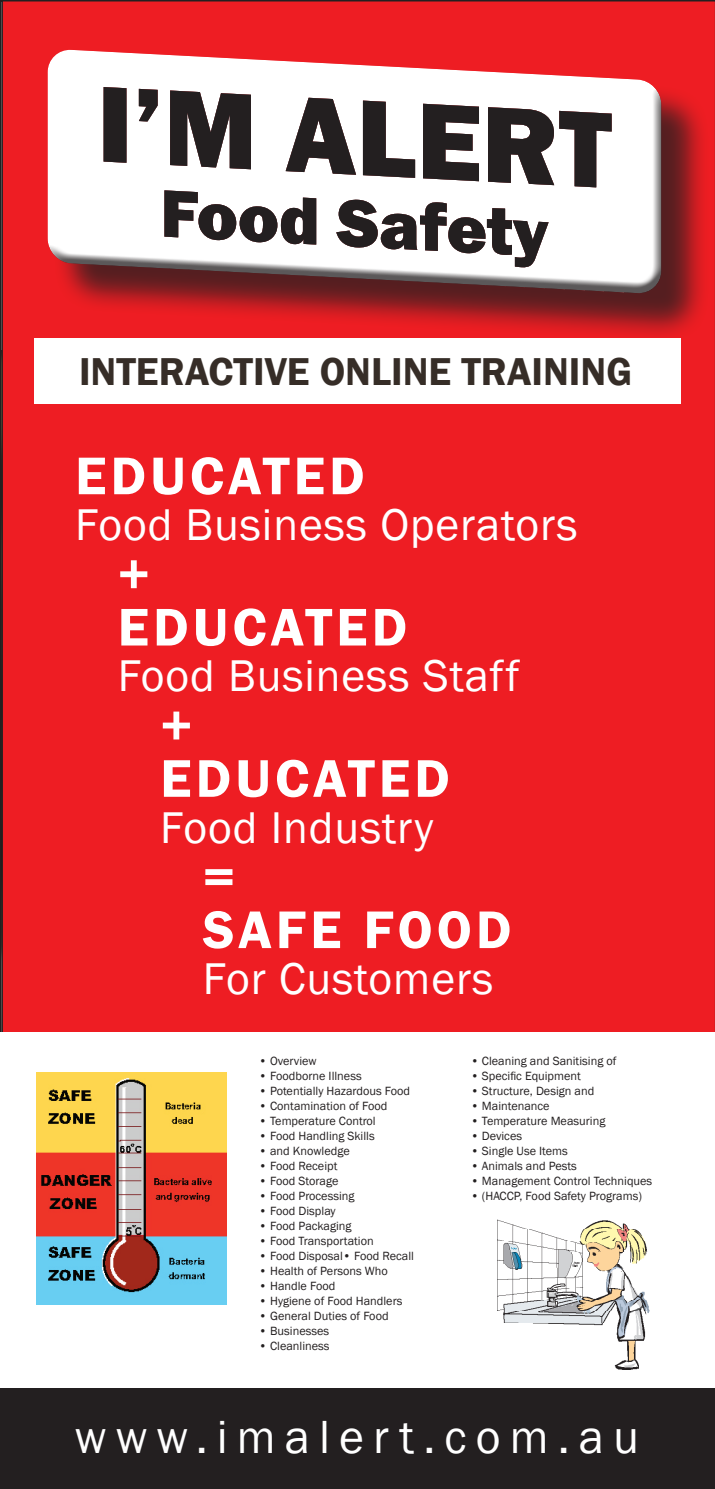
<style>
.page{position:relative;width:715px;height:1489px;background:#fff}
.page>*{position:absolute;margin:0;border:0;box-sizing:border-box;transform-origin:0 0}
.t1{font:600 54.8px "Franklin Gothic";letter-spacing:.075em;color:#fff}
.t2{font:47.75px "Franklin Gothic";letter-spacing:.19em;color:#fff}
.t3{font:45.67px "Franklin Gothic";letter-spacing:.02em;color:#fff}
.t4{font:600 39.95px "Franklin Gothic";color:#362d27}
.t5{font:12.25px "Franklin Gothic";color:#231f20}
</style>
<div class="page">
<div style="left:1px;top:0;width:713px;height:1032px;background:#ee1d23"></div>
<div style="left:53px;top:56px;width:656px;height:285px;background:#231f20;opacity:.75"></div>
<svg style="left:47px;top:48px;width:619px;height:7px;background:#ef2c32"></svg>
<svg style="left:47px;top:55px;width:623px;height:240px"></svg>
<div style="left:0;top:1386px;width:714px;height:102px;background:#231f20"></div>
<div style="left:0;top:1032px;width:714px;height:355px;background:#fff"></div>
<img style="left:36px;top:1072px;width:190px;height:231px">
<img style="left:497px;top:1219px;width:153px;height:149px">
<div style="left:34px;top:338px;width:646px;height:65px;background:#fff"></div>
<p class="t4" style="left:79px;top:347px;width:554px">INTERACTIVE ONLINE TRAINING</p>
<p class="t1" style="left:75px;top:442px;width:291px">EDUCATED</p>
<p class="t3" style="left:75px;top:496px;width:504px">Food Business Operators</p>
<p class="t1" style="left:118px;top:540px;width:34px">+</p>
<p class="t1" style="left:118px;top:593px;width:291px">EDUCATED</p>
<p class="t3" style="left:118px;top:647px;width:403px">Food Business Staff</p>
<p class="t1" style="left:160px;top:692px;width:34px">+</p>
<p class="t1" style="left:160px;top:744px;width:291px">EDUCATED</p>
<p class="t3" style="left:160px;top:798px;width:274px">Food Industry</p>
<p class="t1" style="left:203px;top:843px;width:34px">=</p>
<p class="t1" style="left:203px;top:896px;width:310px">SAFE FOOD</p>
<p class="t3" style="left:203px;top:950px;width:292px">For Customers</p>
<p class="t5" style="left:259px;top:1052px;width:59px">• Overview</p>
<p class="t5" style="left:259px;top:1067px;width:104px">• Foodborne Illness</p>
<p class="t5" style="left:259px;top:1082px;width:153px">• Potentially Hazardous Food</p>
<p class="t5" style="left:259px;top:1097px;width:130px">• Contamination of Food</p>
<p class="t5" style="left:259px;top:1112px;width:118px">• Temperature Control</p>
<p class="t5" style="left:259px;top:1127px;width:117px">• Food Handling Skills</p>
<p class="t5" style="left:259px;top:1142px;width:92px">• and Knowledge</p>
<p class="t5" style="left:259px;top:1157px;width:80px">• Food Receipt</p>
<p class="t5" style="left:259px;top:1172px;width:81px">• Food Storage</p>
<p class="t5" style="left:259px;top:1187px;width:97px">• Food Processing</p>
<p class="t5" style="left:259px;top:1202px;width:78px">• Food Display</p>
<p class="t5" style="left:259px;top:1217px;width:94px">• Food Packaging</p>
<p class="t5" style="left:259px;top:1232px;width:116px">• Food Transportation</p>
<p class="t5" style="left:259px;top:1247px;width:157px">• Food Disposal• Food Recall</p>
<p class="t5" style="left:259px;top:1262px;width:130px">• Health of Persons Who</p>
<p class="t5" style="left:259px;top:1277px;width:78px">• Handle Food</p>
<p class="t5" style="left:259px;top:1292px;width:145px">• Hygiene of Food Handlers</p>
<p class="t5" style="left:259px;top:1307px;width:131px">• General Duties of Food</p>
<p class="t5" style="left:259px;top:1322px;width:72px">• Businesses</p>
<p class="t5" style="left:259px;top:1337px;width:72px">• Cleanliness</p>
<p class="t5" style="left:470px;top:1052px;width:147px">• Cleaning and Sanitising of</p>
<p class="t5" style="left:470px;top:1067px;width:112px">• Specific Equipment</p>
<p class="t5" style="left:470px;top:1082px;width:125px">• Structure, Design and</p>
<p class="t5" style="left:470px;top:1097px;width:80px">• Maintenance</p>
<p class="t5" style="left:470px;top:1112px;width:136px">• Temperature Measuring</p>
<p class="t5" style="left:470px;top:1127px;width:53px">• Devices</p>
<p class="t5" style="left:470px;top:1142px;width:99px">• Single Use Items</p>
<p class="t5" style="left:470px;top:1157px;width:108px">• Animals and Pests</p>
<p class="t5" style="left:470px;top:1172px;width:183px">• Management Control Techniques</p>
<p class="t5" style="left:470px;top:1187px;width:173px">• (HACCP, Food Safety Programs)</p>
<p class="t2" style="left:75px;top:1406px;width:565px">www.imalert.com.au</p>
</div>
